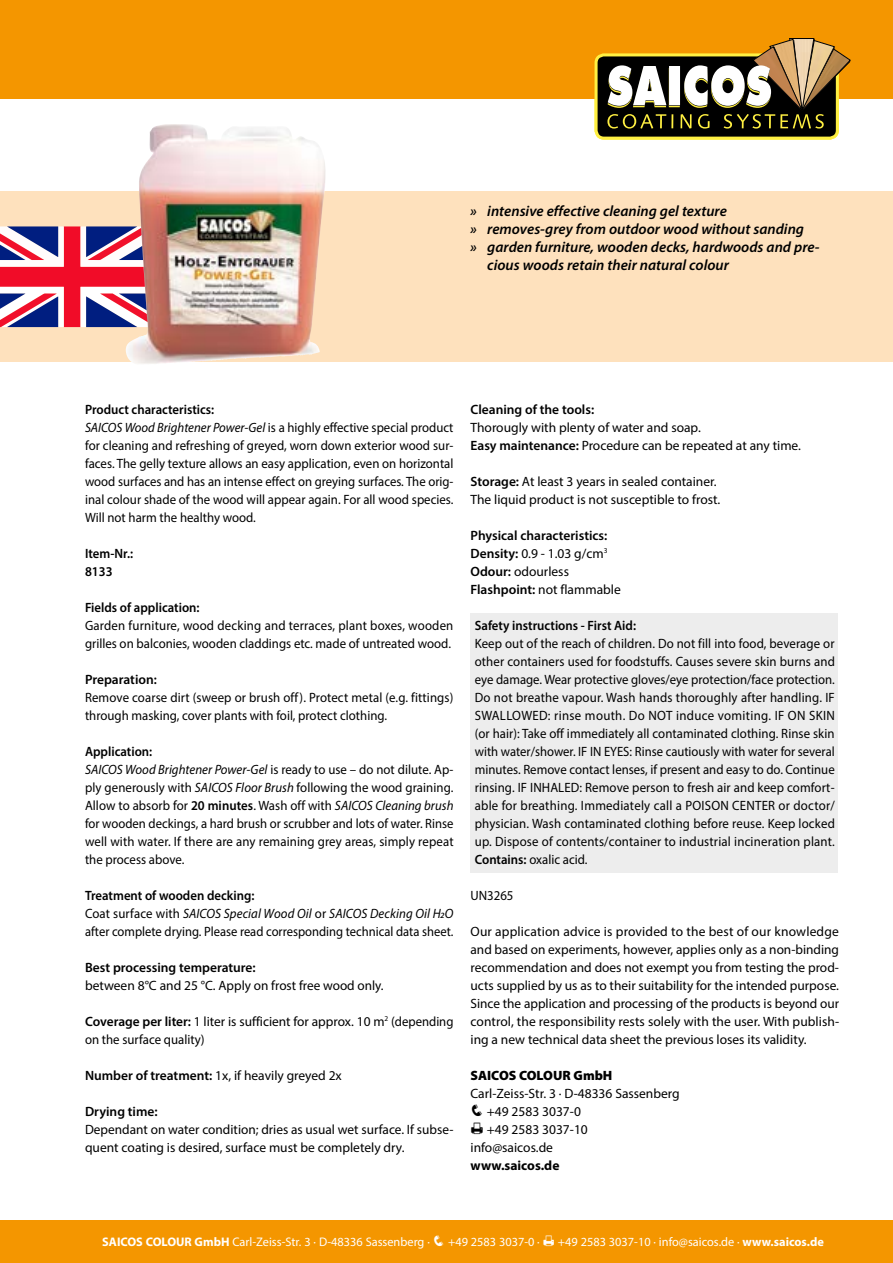
<style>
.page{position:relative;width:893px;height:1263px;background:#fff}
.page>*{position:absolute;margin:0;border:0;box-sizing:border-box;transform-origin:0 0}
.t1{font:italic 600 15px "Myriad Pro";color:#000}
.t2{font:13.5px/18px "Myriad Pro";color:#000;scale:.95 1}
.t3{font:13.5px/18px "Myriad Pro";color:#000}
.t4{font:600 13.5px/18px "Myriad Pro";color:#000}
.t5{font:600 13.5px/18px "Myriad Pro";color:#000;scale:.95 1}
.t6{font:900 13.5px "Myriad Pro";color:#000}
.t7{font:700 13.5px "Myriad Pro";color:#000}
.t8{font:12.45px "Myriad Pro";color:#fff}
.s1{font-weight:600}
.s2{font-style:italic}
.s3{font-weight:400}
.s4{font-weight:700}
</style>
<div class="page">
<div style="left:0;top:191px;width:893px;height:170px;background:#fee1bd"></div>
<div style="left:0;top:0;width:893px;height:99px;background:#f49600"></div>
<div style="left:596px;top:55px;width:241px;height:83px;background:#000;border-radius:8px"></div>
<div style="left:594px;top:53px;width:245px;height:87px;border:3px solid #fff042;border-radius:8px"></div>
<svg style="left:607px;top:38px;width:243px;height:91px"></svg>
<div style="left:0;top:1220px;width:893px;height:43px;background:#f49600"></div>
<div style="left:470px;top:613px;width:367px;height:260px;background:#ededed"></div>
<svg style="left:0;top:226px;width:125px;height:101px;background:#b36388"></svg>
<img style="left:125px;top:124px;width:204px;height:240px">
<p class="t1" style="left:470px;top:201px;width:258px">» intensive effective cleaning gel texture</p>
<p class="t1" style="left:470px;top:219px;width:335px">» removes-grey from outdoor wood without sanding</p>
<p class="t1" style="left:470px;top:237px;width:351px">» garden furniture, wooden decks, hardwoods and pre-</p>
<p class="t1" style="left:487px;top:255px;width:243px">cious woods retain their natural colour</p>
<p class="t2" style="left:85px;top:400px;width:389px"><span class="s1">Product characteristics:<br></span><span class="s2">SAICOS Wood Brightener Power-Gel</span> is a highly effective special product for cleaning and refreshing of greyed, worn down exterior wood sur&shy;faces. The gelly texture allows an easy application, even on horizontal wood surfaces and has an intense effect on greying surfaces. The orig&shy;inal colour shade of the wood will appear again. For all wood species.<br>Will not harm the healthy wood.</p>
<p class="t5" style="left:85px;top:544px;width:52px">Item-Nr.:<br>8133</p>
<p class="t5" style="left:85px;top:598px;width:122px">Fields of application:</p>
<p class="t2" style="left:85px;top:616px;width:389px">Garden furniture, wood decking and terraces, plant boxes, wooden grilles on balconies, wooden claddings etc. made of untreated wood.</p>
<p class="t4" style="left:85px;top:670px;width:73px">Preparation:</p>
<p class="t2" style="left:85px;top:688px;width:389px">Remove coarse dirt (sweep or brush off). Protect metal (e.g. fittings) through masking, cover plants with foil, protect clothing.</p>
<p class="t2" style="left:85px;top:742px;width:389px"><span class="s1">Application:<br></span><span class="s2">SAICOS Wood Brightener Power-Gel</span> is ready to use – do not dilute. Ap&shy;ply generously with <span class="s2">SAICOS Floor Brush</span> following the wood graining.<br>Allow to absorb for <span class="s1">20 minutes</span>. Wash off with <span class="s2">SAICOS Cleaning brush </span>for wooden deckings, a hard brush or scrubber and lots of water. Rinse well with water. If there are any remaining grey areas, simply repeat the process above.</p>
<p class="t2" style="left:85px;top:886px;width:389px"><span class="s1">Treatment of wooden decking:<br></span>Coat surface with <span class="s2">SAICOS Special Wood Oil</span> or <span class="s2">SAICOS Decking Oil H2O </span>after complete drying. Please read corresponding technical data sheet.</p>
<p class="t4" style="left:85px;top:958px;width:172px">Best processing temperature:</p>
<p class="t3" style="left:85px;top:976px;width:300px">between 8°C and 25 °C. Apply on frost free wood only.</p>
<p class="t3" style="left:85px;top:1012px;width:370px"><span class="s1">Coverage per liter:</span> 1 liter is sufficient for approx. 10 m<sup>2</sup> (depending on the surface quality)</p>
<p class="t3" style="left:85px;top:1066px;width:258px"><span class="s1">Number of treatment:</span> 1x, if heavily greyed 2x</p>
<p class="t4" style="left:85px;top:1102px;width:74px">Drying time:</p>
<p class="t3" style="left:85px;top:1120px;width:370px">Dependant on water condition; dries as usual wet surface. If subse&shy;quent coating is desired, surface must be completely dry.</p>
<p class="t4" style="left:470px;top:400px;width:125px">Cleaning of the tools:</p>
<p class="t3" style="left:470px;top:418px;width:332px">Thorougly with plenty of water and soap.<br><span class="s1">Easy maintenance:</span> Procedure can be repeated at any time.</p>
<p class="t3" style="left:470px;top:472px;width:251px"><span class="s1">Storage:</span> At least 3 years in sealed container.<br>The liquid product is not susceptible to frost.</p>
<p class="t4" style="left:470px;top:526px;width:152px">Physical characteristics:<br>Density: <span class="s3">0.9 - 1.03 g/cm</span><sup>3<br></sup>Odour: <span class="s3">odourless<br></span>Flashpoint: <span class="s3">not flammable</span></p>
<p class="t5" style="left:475px;top:616px;width:171px">Safety instructions - First Aid:</p>
<p class="t2" style="left:475px;top:634px;width:381px;text-align:justify">Keep out of the reach of children. Do not fill into food, beverage or other containers used for foodstuffs. Causes severe skin burns and eye damage. Wear protective gloves/eye protection/face protection.<br>Do not breathe vapour. Wash hands thoroughly after handling. IF SWALLOWED: rinse mouth. Do NOT induce vomiting. IF ON SKIN (or hair): Take off immediately all contaminated clothing. Rinse skin with water/shower. IF IN EYES: Rinse cautiously with water for several minutes. Remove contact lenses, if present and easy to do. Continue rinsing. IF INHALED: Remove person to fresh air and keep comfort&shy;able for breathing. Immediately call a POISON CENTER or doctor/ physician. Wash contaminated clothing before reuse. Keep locked up. Dispose of contents/container to industrial incineration plant.<br><span class="s1">Contains:</span> oxalic acid.</p>
<p class="t2" style="left:470px;top:886px;width:47px">UN3265</p>
<p class="t3" style="left:470px;top:922px;width:370px;text-align:justify">Our application advice is provided to the best of our knowledge and based on experiments, however, applies only as a non-binding recommendation and does not exempt you from testing the prod&shy;ucts supplied by us as to their suitability for the intended purpose.<br>Since the application and processing of the products is beyond our control, the responsibility rests solely with the user. With publish&shy;ing a new technical data sheet the previous loses its validity.</p>
<p class="t6" style="left:470px;top:1066px;width:143px">SAICOS COLOUR GmbH</p>
<p class="t3" style="left:470px;top:1084px;width:211px">Carl-Zeiss-Str. 3 · D-48336 Sassenberg</p>
<p class="t3" style="left:470px;top:1102px;width:112px">❑ +49 2583 3037-0</p>
<p class="t3" style="left:487px;top:1120px;width:103px">+49 2583 3037-10</p>
<p class="t3" style="left:470px;top:1138px;width:84px">info@saicos.de</p>
<p class="t7" style="left:470px;top:1157px;width:90px">www.saicos.de</p>
<p class="t8" style="left:102px;top:1234px;width:439px"><span class="s4">SAICOS COLOUR GmbH</span> Carl-Zeiss-Str. 3 · D-48336 Sassenberg · ❑ +49 2583 3037-0 ·</p>
<p class="t8" style="left:558px;top:1234px;width:267px">+49 2583 3037-10 · info@saicos.de · <span class="s4">www.saicos.de</span></p>
</div>
